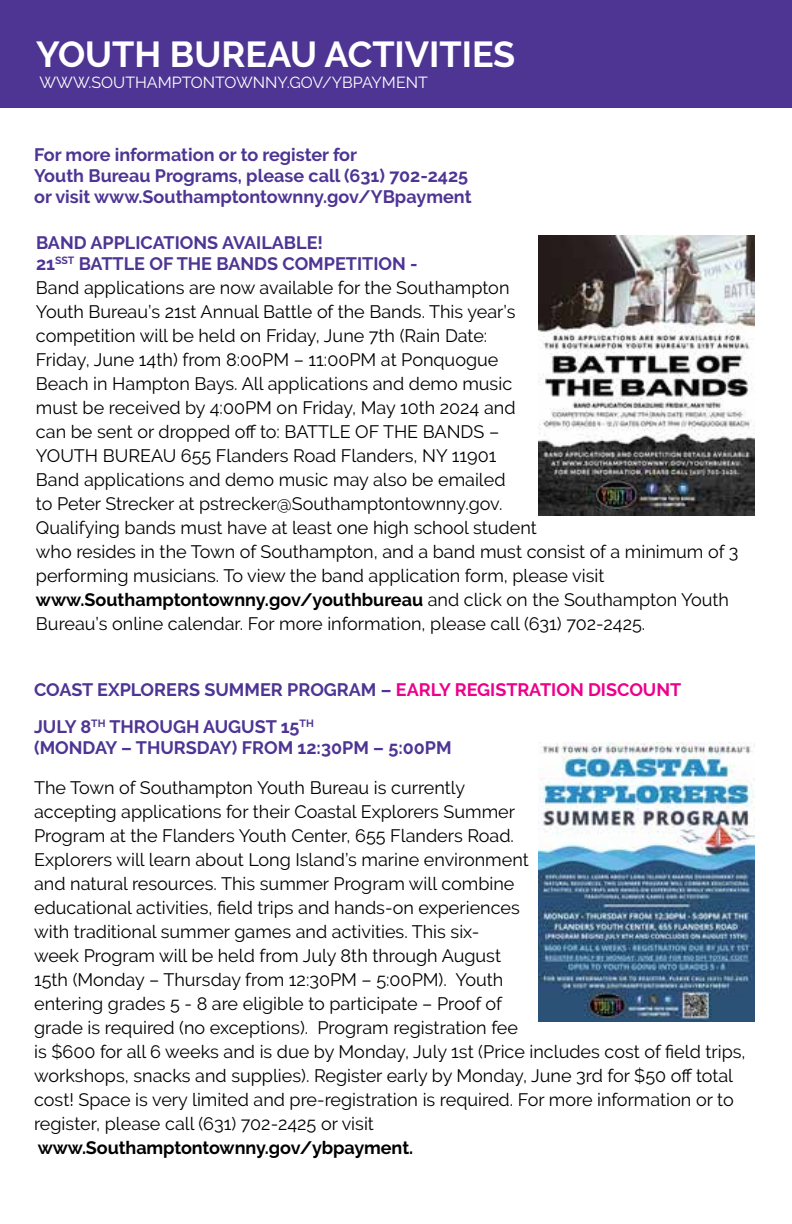
<style>
.page{position:relative;width:792px;height:1224px;background:#fff}
.page>*{position:absolute;margin:0;border:0;box-sizing:border-box;transform-origin:0 0}
.t1{font:700 36px "Raleway";color:#fff}
.t2{font:18px/24px "Raleway";color:#000}
.t3{font:700 18px/21px "Raleway";color:#4e3594}
.t4{font:700 18px "Raleway";letter-spacing:-.005em;color:#000}
.t5{font:16px "Raleway";color:#fff}
.s1{font-weight:700}
.s2{color:#ec008c}
</style>
<div class="page">
<div style="left:0;top:0;width:792px;height:108px;background:#4e3594"></div>
<img style="left:539px;top:236px;width:216px;height:279px">
<img style="left:539px;top:742px;width:216px;height:280px">
<h1 class="t1" style="left:36px;top:34px;width:481px">YOUTH BUREAU ACTIVITIES</h1>
<p class="t5" style="left:40px;top:73px;width:390px">WWW.SOUTHAMPTONTOWNNY.GOV/YBPAYMENT</p>
<p class="t3" style="left:34px;top:144px;width:439px">For more information or to register for<br>Youth Bureau Programs, please call (631) 702-2425 or visit www.Southamptontownny.gov/YBpayment</p>
<p class="t3" style="left:36px;top:232px;width:383px">BAND APPLICATIONS AVAILABLE!<br>21<sup>SST</sup> BATTLE OF THE BANDS COMPETITION -</p>
<p class="t2" style="left:36px;top:275px;width:704px">Band applications are now available for the Southampton<br>Youth Bureau’s 21st Annual Battle of the Bands. This year’s<br>competition will be held on Friday, June 7th (Rain Date:<br>Friday, June 14th) from 8:00PM – 11:00PM at Ponquogue<br>Beach in Hampton Bays. All applications and demo music<br>must be received by 4:00PM on Friday, May 10th 2024 and<br>can be sent or dropped off to: BATTLE OF THE BANDS –<br>YOUTH BUREAU 655 Flanders Road Flanders, NY 11901<br>Band applications and demo music may also be emailed<br>to Peter Strecker at pstrecker@Southamptontownny.gov.<br>Qualifying bands must have at least one high school student<br>who resides in the Town of Southampton, and a band must consist of a minimum of 3 performing musicians. To view the band application form, please visit <span class="s1">www.Southamptontownny.gov/youthbureau</span> and click on the Southampton Youth Bureau’s online calendar. For more information, please call (631) 702-2425.</p>
<p class="t3" style="left:34px;top:672px;width:649px;line-height:37px">COAST EXPLORERS SUMMER PROGRAM – <span class="s2">EARLY REGISTRATION DISCOUNT<br></span>JULY 8<sup>TH</sup> THROUGH AUGUST 15<sup>TH</sup></p>
<p class="t3" style="left:34px;top:738px;width:419px">(MONDAY – THURSDAY) FROM 12:30PM – 5:00PM</p>
<p class="t2" style="left:34px;top:776px;width:713px">The Town of Southampton Youth Bureau is currently<br>accepting applications for their Coastal Explorers Summer<br>Program at the Flanders Youth Center, 655 Flanders Road.<br>Explorers will learn about Long Island’s marine environment<br>and natural resources. This summer Program will combine<br>educational activities, field trips and hands-on experiences<br>with traditional summer games and activities. This six-<br>week Program will be held from July 8th through August<br>15th (Monday – Thursday from 12:30PM – 5:00PM). Youth<br>entering grades 5 - 8 are eligible to participate – Proof of<br>grade is required (no exceptions). Program registration fee<br>is $600 for all 6 weeks and is due by Monday, July 1st (Price includes cost of field trips, workshops, snacks and supplies). Register early by Monday, June 3rd for $50 off total cost! Space is very limited and pre-registration is required. For more information or to register, please call (631) 702-2425 or visit</p>
<p class="t4" style="left:38px;top:1138px;width:377px">www.Southamptontownny.gov/ybpayment.</p>
</div>
